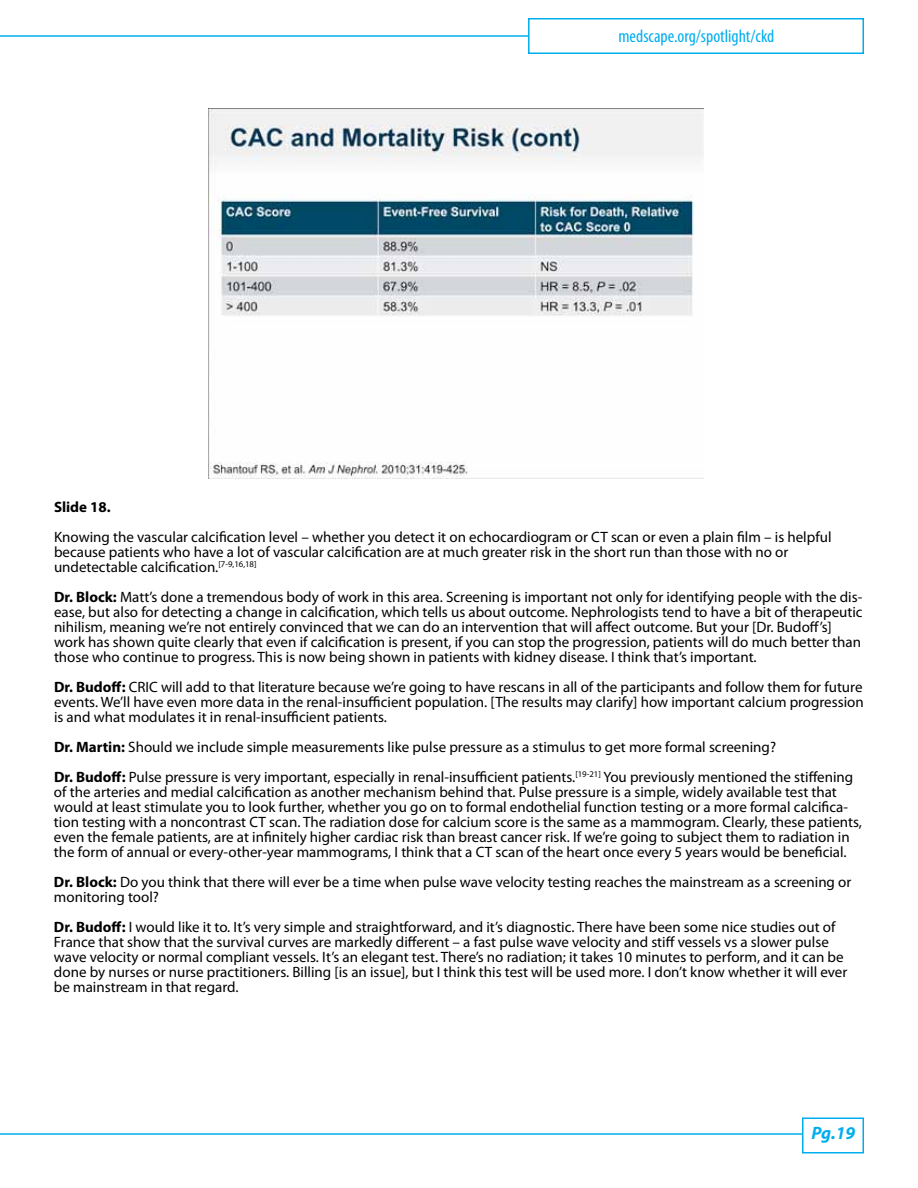
<style>
.page{position:relative;width:918px;height:1188px;background:#fff}
.page>*{position:absolute;margin:0;border:0;box-sizing:border-box;transform-origin:0 0}
.t1{font:condensed 18px "Myriad Pro";color:#00aeef}
.t2{font:italic 700 18px "Myriad Pro";color:#00aeef}
.t3{font:15px/15px "Myriad Pro";color:#000}
.t4{font:700 15px "Myriad Pro";color:#000}
.s1{font-weight:700}
</style>
<div class="page">
<hr style="left:0;top:35px;width:813px;height:2px;background:#00aeef">
<hr style="left:0;top:1133px;width:813px;height:2px;background:#00aeef">
<div style="left:528px;top:18px;width:336px;height:36px;background:#fff;border:2px solid #00aeef"></div>
<div style="left:802px;top:1118px;width:62px;height:36px;background:#fff;border:2px solid #00aeef"></div>
<img style="left:209px;top:108px;width:494px;height:371px">
<p class="t1" style="left:618px;top:25px;width:157px">medscape.org/spotlight/ckd</p>
<p class="t4" style="left:54px;top:497px;width:58px">Slide 18.</p>
<p class="t3" style="left:54px;top:530px;width:779px">Knowing the vascular calcification level – whether you detect it on echocardiogram or CT scan or even a plain film – is helpful because patients who have a lot of vascular calcification are at much greater risk in the short run than those with no or undetectable calcification.<sup>[7-9,16,18]</sup></p>
<p class="t3" style="left:54px;top:590px;width:810px"><span class="s1">Dr. Block:</span> Matt’s done a tremendous body of work in this area. Screening is important not only for identifying people with the dis&shy;ease, but also for detecting a change in calcification, which tells us about outcome. Nephrologists tend to have a bit of therapeutic nihilism, meaning we’re not entirely convinced that we can do an intervention that will affect outcome. But your [Dr. Budoff’s] work has shown quite clearly that even if calcification is present, if you can stop the progression, patients will do much better than those who continue to progress. This is now being shown in patients with kidney disease. I think that’s important.</p>
<p class="t3" style="left:54px;top:680px;width:811px;text-align:justify"><span class="s1">Dr. Budoff:</span> CRIC will add to that literature because we’re going to have rescans in all of the participants and follow them for future events. We’ll have even more data in the renal-insufficient population. [The results may clarify] how important calcium progression is and what modulates it in renal-insufficient patients.</p>
<p class="t3" style="left:54px;top:732px;width:801px;line-height:30px"><span class="s1">Dr. Martin:</span> Should we include simple measurements like pulse pressure as a stimulus to get more formal screening?<br><span class="s1">Dr. Budoff:</span> Pulse pressure is very important, especially in renal-insufficient patients.<sup>[19-21]</sup> You previously mentioned the stiffening</p>
<p class="t3" style="left:54px;top:785px;width:810px">of the arteries and medial calcification as another mechanism behind that. Pulse pressure is a simple, widely available test that would at least stimulate you to look further, whether you go on to formal endothelial function testing or a more formal calcifica&shy;tion testing with a noncontrast CT scan. The radiation dose for calcium score is the same as a mammogram. Clearly, these patients, even the female patients, are at infinitely higher cardiac risk than breast cancer risk. If we’re going to subject them to radiation in the form of annual or every-other-year mammograms, I think that a CT scan of the heart once every 5 years would be beneficial.</p>
<p class="t3" style="left:54px;top:875px;width:799px"><span class="s1">Dr. Block:</span> Do you think that there will ever be a time when pulse wave velocity testing reaches the mainstream as a screening or monitoring tool?</p>
<p class="t3" style="left:54px;top:920px;width:795px"><span class="s1">Dr. Budoff:</span> I would like it to. It’s very simple and straightforward, and it’s diagnostic. There have been some nice studies out of France that show that the survival curves are markedly different – a fast pulse wave velocity and stiff vessels vs a slower pulse wave velocity or normal compliant vessels. It’s an elegant test. There’s no radiation; it takes 10 minutes to perform, and it can be done by nurses or nurse practitioners. Billing [is an issue], but I think this test will be used more. I don’t know whether it will ever be mainstream in that regard.</p>
<p class="t2" style="left:812px;top:1121px;width:45px">Pg.19</p>
</div>
